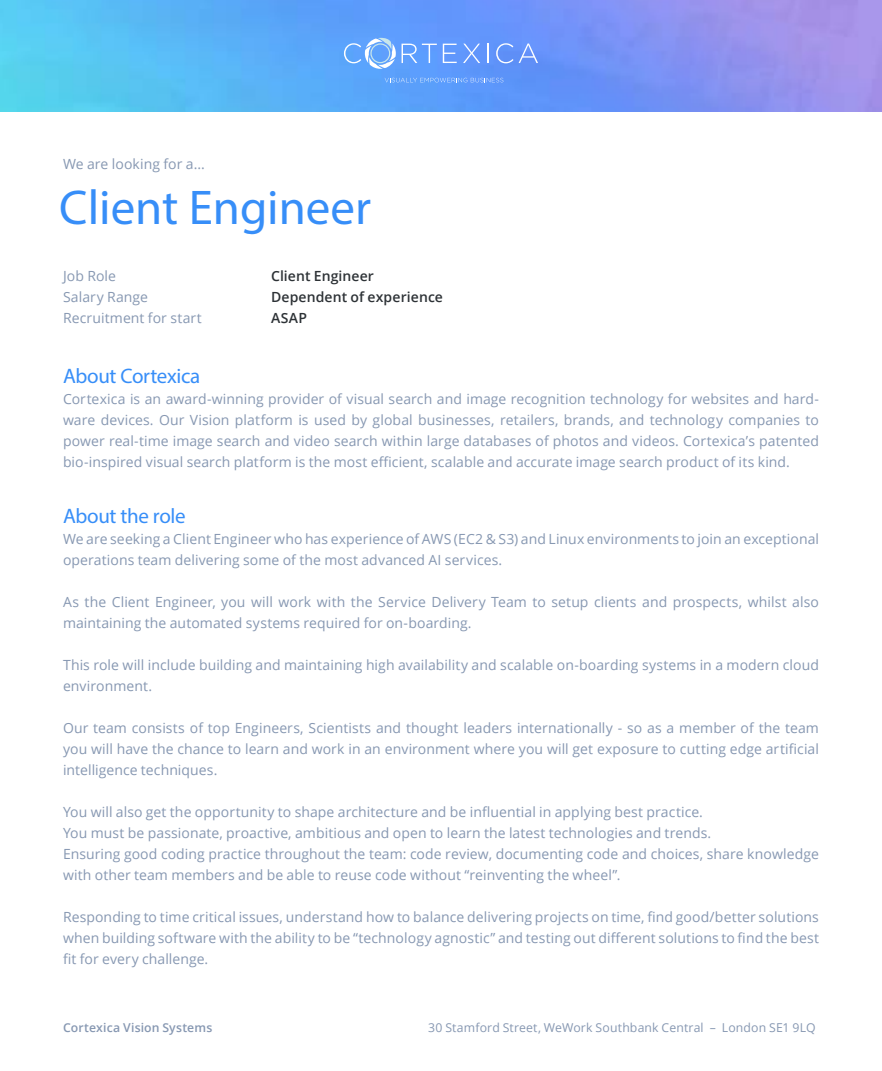
<style>
.page{position:relative;width:882px;height:1071px;background:#fff}
.page>*{position:absolute;margin:0;border:0;box-sizing:border-box;transform-origin:0 0}
.t1{font:49px "Myriad Pro";color:#378ef8}
.t2{font:21px "Myriad Pro";letter-spacing:-.015em;color:#378ef8}
.t3{font:14px/21px "Open Sans";letter-spacing:.005em;color:#8798b2}
.t4{font:600 14px/21px "Open Sans";letter-spacing:.01em;color:#2d3236}
.t5{font:12.25px "Open Sans";letter-spacing:.01em;color:#8798b2}
.t6{font:600 12.25px "Open Sans";letter-spacing:.015em;color:#8798b2}
</style>
<div class="page">
<img style="left:0;top:0;width:882px;height:111px">
<svg style="left:402px;top:44px;width:35px;height:19px"></svg>
<svg style="left:443px;top:44px;width:14px;height:19px"></svg>
<svg style="left:463px;top:44px;width:17px;height:19px"></svg>
<svg style="left:488px;top:44px;width:1px;height:19px"></svg>
<svg style="left:496px;top:43px;width:42px;height:20px"></svg>
<svg style="left:344px;top:38px;width:52px;height:31px;background:#82b8fb"></svg>
<svg style="left:385px;top:78px;width:118px;height:4px"></svg>
<p class="t3" style="left:63px;top:153px;width:143px">We are looking for a...</p>
<h1 class="t1" style="left:59px;top:177px;width:313px">Client Engineer</h1>
<p class="t3" style="left:63px;top:265px;width:140px">Job Role<br>Salary Range<br>Recruitment for start</p>
<p class="t4" style="left:271px;top:265px;width:173px">Client Engineer<br>Dependent of experience<br>ASAP</p>
<h2 class="t2" style="left:63px;top:363px;width:139px">About Cortexica</h2>
<p class="t3" style="left:63px;top:388px;width:758px;text-align:justify">Cortexica is an award-winning provider of visual search and image recognition technology for websites and hard&shy;ware devices. Our Vision platform is used by global businesses, retailers, brands, and technology companies to power real-time image search and video search within large databases of photos and videos. Cortexica’s patented bio-inspired visual search platform is the most efficient, scalable and accurate image search product of its kind.</p>
<h2 class="t2" style="left:63px;top:503px;width:124px">About the role</h2>
<p class="t3" style="left:63px;top:528px;width:758px">We are seeking a Client Engineer who has experience of AWS (EC2 &amp; S3) and Linux environments to join an exceptional operations team delivering some of the most advanced AI services.</p>
<p class="t3" style="left:63px;top:591px;width:757px">As the Client Engineer, you will work with the Service Delivery Team to setup clients and prospects, whilst also maintaining the automated systems required for on-boarding.</p>
<p class="t3" style="left:63px;top:654px;width:758px">This role will include building and maintaining high availability and scalable on-boarding systems in a modern cloud environment.</p>
<p class="t3" style="left:63px;top:717px;width:758px;text-align:justify">Our team consists of top Engineers, Scientists and thought leaders internationally - so as a member of the team you will have the chance to learn and work in an environment where you will get exposure to cutting edge artificial intelligence techniques.</p>
<p class="t3" style="left:63px;top:801px;width:757px">You will also get the opportunity to shape architecture and be influential in applying best practice.<br>You must be passionate, proactive, ambitious and open to learn the latest technologies and trends.<br>Ensuring good coding practice throughout the team: code review, documenting code and choices, share knowledge with other team members and be able to reuse code without “reinventing the wheel”.</p>
<p class="t3" style="left:63px;top:906px;width:758px;text-align:justify">Responding to time critical issues, understand how to balance delivering projects on time, find good/better solutions when building software with the ability to be “technology agnostic” and testing out different solutions to find the best fit for every challenge.</p>
<p class="t6" style="left:63px;top:1019px;width:151px">Cortexica Vision Systems</p>
<p class="t5" style="left:428px;top:1019px;width:389px">30 Stamford Street, WeWork Southbank Central – London SE1 9LQ</p>
</div>
